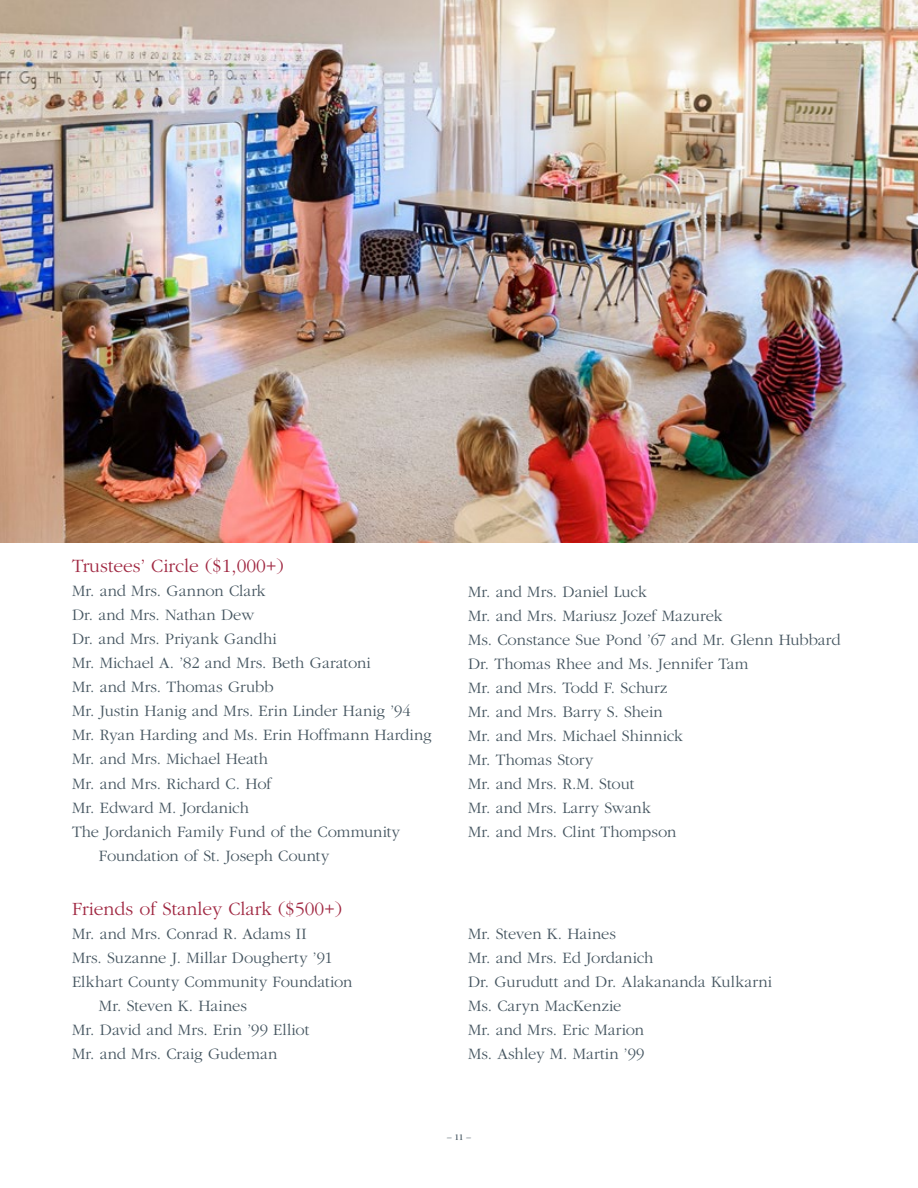
<style>
.page{position:relative;width:918px;height:1188px;background:#fff}
.page>*{position:absolute;margin:0;border:0;box-sizing:border-box;transform-origin:0 0}
.t1{font:300 19.5px "Garamond";color:#a02842}
.t2{font:300 16.5px/24px "Garamond";letter-spacing:.005em;color:#455560}
.t3{font:300 9px "Garamond";color:#455560}
.s1{font-weight:400}
</style>
<div class="page">
<img style="left:0;top:0;width:918px;height:542px">
<p class="t1" style="left:72px;top:556px;width:213px">Trustees’ Circle ($1,000+)</p>
<p class="t2" style="left:72px;top:580px;width:195px">Mr. and Mrs. Gannon Clark</p>
<p class="t2" style="left:72px;top:604px;width:184px">Dr. and Mrs. Nathan Dew</p>
<p class="t2" style="left:72px;top:628px;width:206px">Dr. and Mrs. Priyank Gandhi</p>
<p class="t2" style="left:72px;top:652px;width:300px">Mr. Michael A. ’82 and Mrs. Beth Garatoni</p>
<p class="t2" style="left:72px;top:676px;width:203px">Mr. and Mrs. Thomas Grubb</p>
<p class="t2" style="left:72px;top:700px;width:340px">Mr. Justin Hanig and Mrs. Erin Linder Hanig ’94</p>
<p class="t2" style="left:72px;top:724px;width:361px">Mr. Ryan Harding and Ms. Erin Hoffmann Harding</p>
<p class="t2" style="left:72px;top:748px;width:197px">Mr. and Mrs. Michael Heath</p>
<p class="t2" style="left:72px;top:772px;width:201px">Mr. and Mrs. Richard C. Hof</p>
<p class="t2" style="left:72px;top:796px;width:178px">Mr. Edward M. Jordanich</p>
<p class="t2" style="left:72px;top:820px;width:330px">The Jordanich Family Fund of the Community</p>
<p class="t2" style="left:99px;top:844px;width:232px">Foundation of St. Joseph County</p>
<p class="t1" style="left:72px;top:898px;width:272px">Friends of Stanley Clark ($500+)</p>
<p class="t2" style="left:72px;top:922px;width:236px">Mr. and Mrs. Conrad R. Adams II</p>
<p class="t2" style="left:72px;top:946px;width:262px">Mrs. Suzanne J. Millar Dougherty ’91</p>
<p class="t2" style="left:72px;top:970px;width:282px">Elkhart County Community Foundation</p>
<p class="t2" style="left:99px;top:994px;width:149px">Mr. Steven K. Haines</p>
<p class="t2" style="left:72px;top:1018px;width:239px">Mr. David and Mrs. Erin ’99 Elliot</p>
<p class="t2" style="left:72px;top:1042px;width:207px">Mr. and Mrs. Craig Gudeman</p>
<p class="t2" style="left:468px;top:580px;width:374px">Mr. and Mrs. Daniel Luck<br>Mr. and Mrs. Mariusz Jozef Mazurek<br>Ms. Constance Sue Pond ’67 and Mr. Glenn Hubbard<br>Dr. Thomas Rhee and Ms. Jennifer Tam<br>Mr. and Mrs. Todd F. Schurz<br>Mr. and Mrs. Barry S. Shein<br>Mr. and Mrs. Michael Shinnick<br>Mr. Thomas Story<br>Mr. and Mrs. R.M. Stout<br>Mr. and Mrs. Larry Swank<br>Mr. and Mrs. Clint Thompson</p>
<p class="t2" style="left:468px;top:922px;width:306px">Mr. Steven K. Haines<br>Mr. and Mrs. Ed Jordanich<br>Dr. Gurudutt and Dr. Alakananda Kulkarni<br>Ms. Caryn MacKenzie<br>Mr. and Mrs. Eric Marion<br>Ms. Ashley M. Martin ’99</p>
<p class="t3" style="left:447px;top:1133px;width:25px">– <span class="s1">11</span> –</p>
</div>
